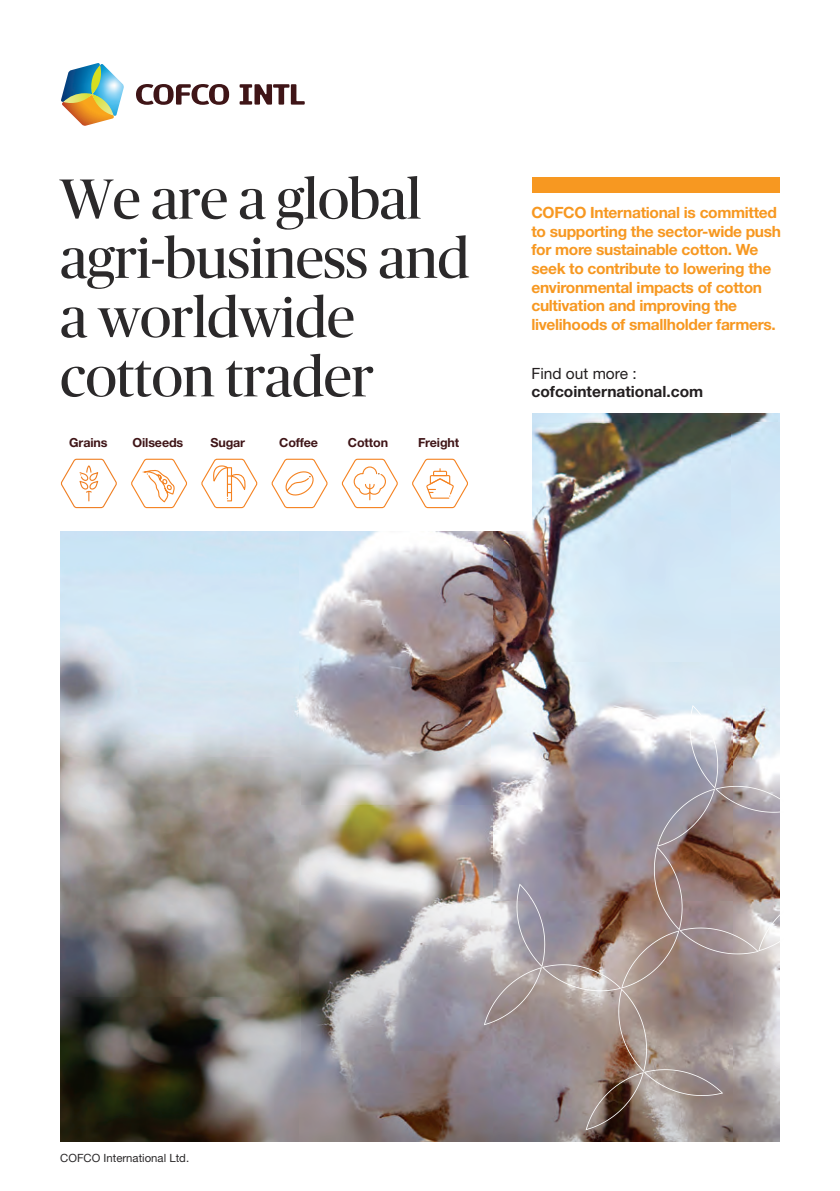
<style>
.page{position:relative;width:840px;height:1191px;background:#fff}
.page>*{position:absolute;margin:0;border:0;box-sizing:border-box;transform-origin:0 0}
.t1{font:56.4px/59.2px "Publico Banner Web";color:#2b292a}
.t2{font:700 15.6px/18.6px "Helvetica Neue LT Std";letter-spacing:-.02em;color:#f79821}
.t3{font:700 15.6px/18.6px "Helvetica Neue LT Std";color:#231f20}
.t4{font:700 12.6px "Helvetica Neue LT Std";letter-spacing:-.01em;color:#3f1517}
.t5{font:11.4px "Helvetica Neue LT Std";color:#2b292a}
.s1{font-weight:400}
</style>
<div class="page">
<img style="left:532px;top:413px;width:246px;height:10px">
<img style="left:492px;top:423px;width:286px;height:718px">
<img style="left:60px;top:531px;width:432px;height:610px">
<div style="left:531px;top:177px;width:248px;height:15px;background:#f79821"></div>
<div style="left:60px;top:174px;width:471px;height:357px;background:#fff"></div>
<img style="left:483px;top:705px;width:297px;height:425px">
<svg style="left:61px;top:458px;width:56px;height:51px"></svg>
<svg style="left:131px;top:458px;width:56px;height:51px"></svg>
<svg style="left:201px;top:458px;width:56px;height:51px"></svg>
<svg style="left:271px;top:458px;width:56px;height:51px"></svg>
<svg style="left:341px;top:458px;width:56px;height:51px"></svg>
<svg style="left:412px;top:458px;width:56px;height:51px"></svg>
<svg style="left:136px;top:84px;width:168px;height:21px"></svg>
<img style="left:61px;top:63px;width:63px;height:53px">
<svg style="left:62px;top:65px;width:52px;height:61px"></svg>
<p class="t1" style="left:60px;top:166px;width:410px">We are a global agri-business and a worldwide cotton trader</p>
<p class="t4" style="left:69px;top:434px;width:40px">Grains</p>
<p class="t4" style="left:132px;top:434px;width:52px">Oilseeds</p>
<p class="t4" style="left:210px;top:434px;width:36px">Sugar</p>
<p class="t4" style="left:279px;top:434px;width:40px">Coffee</p>
<p class="t4" style="left:348px;top:434px;width:42px">Cotton</p>
<p class="t4" style="left:418px;top:434px;width:43px">Freight</p>
<p class="t2" style="left:531px;top:203px;width:251px">COFCO International is committed to supporting the sector-wide push for more sustainable cotton. We seek to contribute to lowering the environmental impacts of cotton cultivation and improving the livelihoods of smallholder farmers.</p>
<p class="t3" style="left:531px;top:363px;width:173px"><span class="s1">Find out more : </span>cofcointernational.com</p>
<p class="t5" style="left:60px;top:1151px;width:130px">COFCO International Ltd.</p>
</div>
